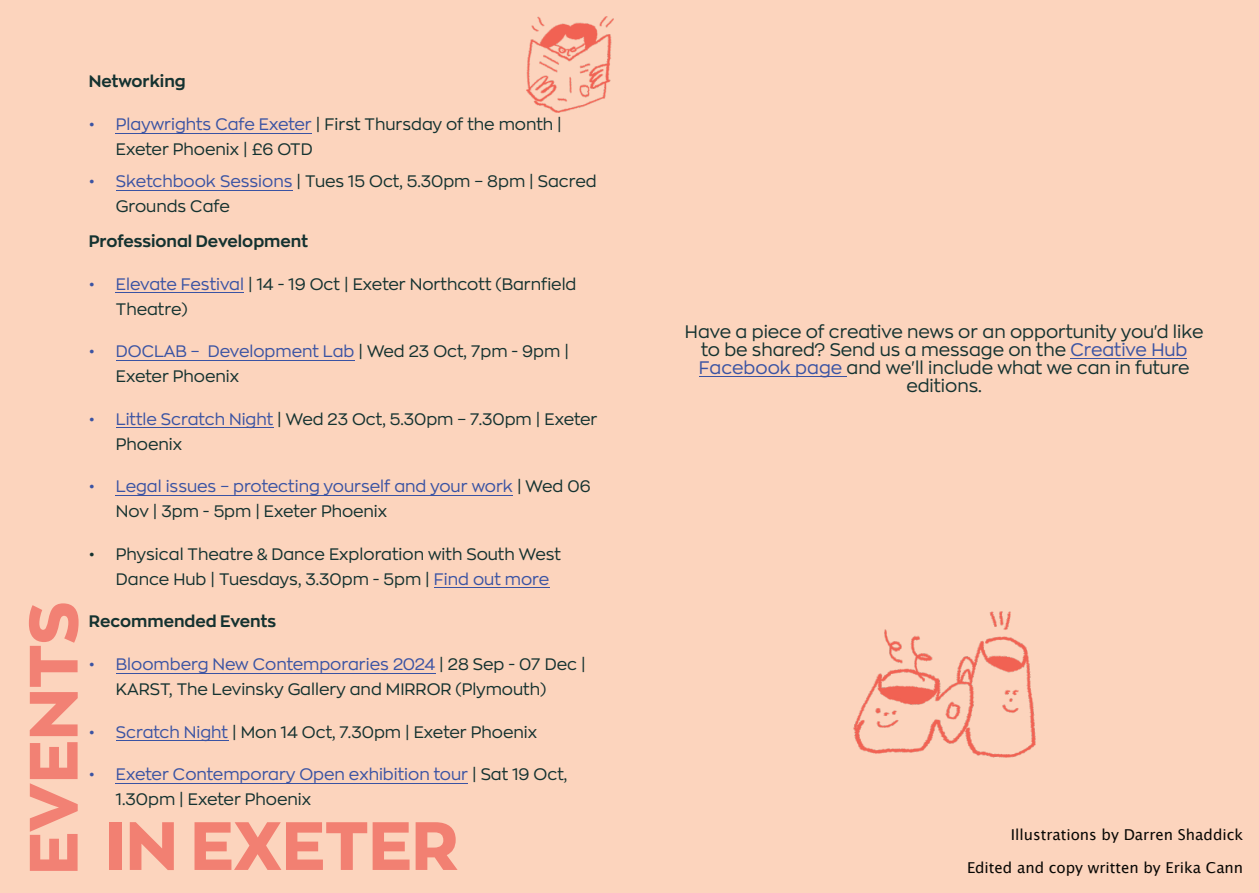
<style>
.page{position:relative;width:1259px;height:893px;background:#fcd4bd}
.page>*{position:absolute;margin:0;border:0;box-sizing:border-box;transform-origin:0 0}
.t1{font:67.2px "Zona Pro Extra Bold Demo";color:#f28072}
.t2{font:67.2px "Zona Pro Extra Bold Demo";color:#f28174}
.t3{font:18px/18px "Zona Pro";color:#143230;text-align:center}
.t4{font:16.5px/24.8px "Zona Pro";color:#143230}
.t5{font:16.5px/24.8px "Zona Pro";color:#3a53a3}
.t6{font:700 16.5px "Zona Pro";color:#143230}
.t7{font:15px/33px "Lucida Grande";color:#080704;text-align:right}
.s1{color:#3a53a3}
.s2{color:#143230}
</style>
<div class="page">
<hr style="left:1070px;top:358px;width:117px;height:1px;background:#3a53a3">
<hr style="left:699px;top:376px;width:147px;height:1px;background:#3a53a3">
<hr style="left:116px;top:133px;width:196px;height:1px;background:#3a53a3">
<hr style="left:116px;top:190px;width:176px;height:1px;background:#3a53a3">
<hr style="left:116px;top:292px;width:128px;height:1px;background:#3a53a3">
<hr style="left:116px;top:360px;width:238px;height:1px;background:#3a53a3">
<hr style="left:116px;top:427px;width:157px;height:1px;background:#3a53a3">
<hr style="left:116px;top:495px;width:397px;height:1px;background:#3a53a3">
<hr style="left:434px;top:587px;width:115px;height:1px;background:#3a53a3">
<hr style="left:116px;top:673px;width:319px;height:1px;background:#3a53a3">
<hr style="left:116px;top:740px;width:112px;height:1px;background:#3a53a3">
<hr style="left:116px;top:783px;width:352px;height:1px;background:#3a53a3">
<img style="left:853px;top:612px;width:182px;height:146px">
<img style="left:527px;top:16px;width:87px;height:97px">
<h1 class="t2" style="left:22px;top:875px;width:274px;rotate:-90deg">EVENTS</h1>
<p class="t6" style="left:89px;top:74px;width:98px">Networking</p>
<p class="t4" style="left:116px;top:112px;width:447px;text-indent:-27px"><span class="s1">• Playwrights Cafe Exeter</span> | First Thursday of the month |<br>Exeter Phoenix | £6 OTD</p>
<p class="t4" style="left:116px;top:169px;width:482px;text-indent:-27px"><span class="s1">• Sketchbook Sessions</span> | Tues 15 Oct, 5.30pm – 8pm | Sacred<br>Grounds Cafe</p>
<p class="t6" style="left:89px;top:234px;width:221px">Professional Development</p>
<p class="t4" style="left:116px;top:272px;width:462px;text-indent:-27px"><span class="s1">• Elevate Festival</span> | 14 - 19 Oct | Exeter Northcott (Barnfield<br>Theatre)</p>
<p class="t4" style="left:116px;top:340px;width:454px;text-indent:-27px"><span class="s1">• DOCLAB – Development Lab</span> | Wed 23 Oct, 7pm - 9pm |<br>Exeter Phoenix</p>
<p class="t4" style="left:116px;top:407px;width:483px;text-indent:-27px"><span class="s1">• Little Scratch Night</span> | Wed 23 Oct, 5.30pm – 7.30pm | Exeter<br>Phoenix</p>
<p class="t5" style="left:116px;top:475px;width:476px;text-indent:-27px">• Legal issues – protecting yourself and your work <span class="s2">| Wed 06<br>Nov | 3pm - 5pm | Exeter Phoenix</span></p>
<p class="t4" style="left:116px;top:542px;width:446px;text-indent:-27px">• Physical Theatre &amp; Dance Exploration with South West<br>Dance Hub | Tuesdays, 3.30pm - 5pm | <span class="s1">Find out more</span></p>
<p class="t6" style="left:89px;top:614px;width:189px">Recommended Events</p>
<p class="t4" style="left:116px;top:652px;width:471px;text-indent:-27px"><span class="s1">• Bloomberg New Contemporaries 2024</span> | 28 Sep - 07 Dec |<br>KARST, The Levinsky Gallery and MIRROR (Plymouth)</p>
<p class="t4" style="left:89px;top:720px;width:450px"><span class="s1">• Scratch Night</span> | Mon 14 Oct, 7.30pm | Exeter Phoenix</p>
<p class="t5" style="left:116px;top:763px;width:453px;text-indent:-27px">• Exeter Contemporary Open exhibition tour <span class="s2">| Sat 19 Oct,<br>1.30pm | Exeter Phoenix</span></p>
<h1 class="t1" style="left:104px;top:814px;width:355px">IN EXETER</h1>
<p class="t3" style="left:685px;top:323px;width:520px">Have a piece of creative news or an opportunity you'd like to be shared? Send us a message on the <span class="s1">Creative Hub Facebook page</span> and we'll include what we can in future editions.</p>
<p class="t7" style="left:967px;top:819px;width:278px">Illustrations by Darren Shaddick<br>Edited and copy written by Erika Cann</p>
</div>
